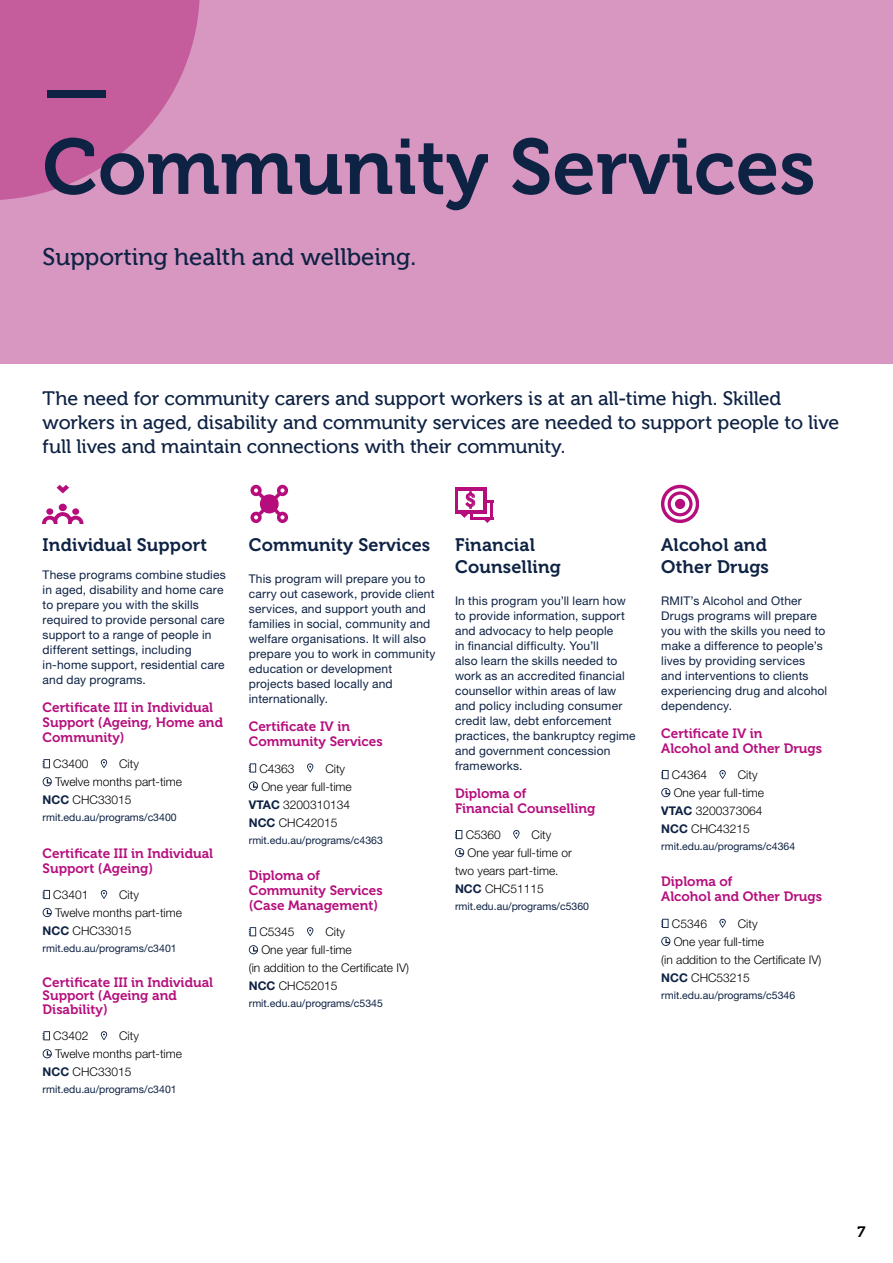
<style>
.page{position:relative;width:893px;height:1263px;background:#fff}
.page>*{position:absolute;margin:0;border:0;box-sizing:border-box;transform-origin:0 0}
.t1{font:78px/78px "Museo 700";color:#0e2244}
.t2{font:24px "Museo 500";color:#0e2244}
.t3{font:19.5px/24px "Museo 500";letter-spacing:-.01em;color:#0e2244}
.t4{font:18px/21.6px "Museo 700";letter-spacing:.01em;color:#0e2244}
.t5{font:18px "Museo 700";color:#b50e7c}
.t6{font:15px "Museo 700";color:#000}
.t7{font:13.5px/15px "Museo 700";color:#b50e7c}
.t8{font:12px/15px "Helvetica Neue LT Pro";letter-spacing:.015em;color:#0e2244}
.t9{font:300 12px "Helvetica Neue LT Pro";color:#000}
.t10{font:10.5px "Helvetica Neue LT Pro";color:#0e2244}
.s1{font-weight:700;color:#0e2244}
</style>
<div class="page">
<svg style="left:43px;top:759px;width:7px;height:9px"></svg>
<svg style="left:101px;top:759px;width:6px;height:9px"></svg>
<svg style="left:43px;top:777px;width:9px;height:9px"></svg>
<svg style="left:43px;top:890px;width:7px;height:9px"></svg>
<svg style="left:101px;top:890px;width:6px;height:9px"></svg>
<svg style="left:43px;top:908px;width:9px;height:9px"></svg>
<svg style="left:43px;top:1031px;width:7px;height:9px"></svg>
<svg style="left:101px;top:1031px;width:6px;height:9px"></svg>
<svg style="left:43px;top:1049px;width:9px;height:9px"></svg>
<svg style="left:249px;top:763px;width:7px;height:9px"></svg>
<svg style="left:307px;top:763px;width:6px;height:9px"></svg>
<svg style="left:249px;top:781px;width:9px;height:9px"></svg>
<svg style="left:249px;top:927px;width:7px;height:9px"></svg>
<svg style="left:307px;top:927px;width:6px;height:9px"></svg>
<svg style="left:249px;top:945px;width:9px;height:9px"></svg>
<svg style="left:455px;top:830px;width:7px;height:9px"></svg>
<svg style="left:513px;top:830px;width:7px;height:9px"></svg>
<svg style="left:455px;top:848px;width:9px;height:9px"></svg>
<svg style="left:661px;top:770px;width:8px;height:9px"></svg>
<svg style="left:719px;top:770px;width:7px;height:9px"></svg>
<svg style="left:661px;top:788px;width:9px;height:9px"></svg>
<svg style="left:661px;top:919px;width:8px;height:9px"></svg>
<svg style="left:719px;top:919px;width:7px;height:9px"></svg>
<svg style="left:661px;top:937px;width:9px;height:9px"></svg>
<div style="left:0;top:0;width:893px;height:364px;background:#d797c1"></div>
<svg style="left:0;top:0;width:200px;height:200px"></svg>
<svg style="left:57px;top:485px;width:12px;height:8px"></svg>
<div style="left:46px;top:508px;width:7px;height:7px;background:#b50e7c;border-radius:50%"></div>
<div style="left:72px;top:508px;width:7px;height:7px;background:#b50e7c;border-radius:50%"></div>
<div style="left:59px;top:504px;width:8px;height:7px;background:#b50e7c;border-radius:50%"></div>
<svg style="left:43px;top:512px;width:40px;height:11px"></svg>
<svg style="left:661px;top:485px;width:38px;height:38px"></svg>
<svg style="left:250px;top:485px;width:38px;height:38px"></svg>
<hr style="left:455px;top:510px;width:31px;height:3px;background:#b50e7c">
<hr style="left:455px;top:487px;width:31px;height:4px;background:#b50e7c">
<hr style="left:455px;top:487px;width:4px;height:26px;background:#b50e7c">
<hr style="left:483px;top:487px;width:3px;height:26px;background:#b50e7c">
<hr style="left:470px;top:517px;width:23px;height:3px;background:#b50e7c">
<hr style="left:470px;top:500px;width:23px;height:3px;background:#b50e7c">
<hr style="left:490px;top:500px;width:3px;height:20px;background:#b50e7c">
<svg style="left:484px;top:520px;width:7px;height:3px"></svg>
<div style="left:458px;top:491px;width:25px;height:19px;background:#fff"></div>
<svg style="left:459px;top:491px;width:16px;height:27px"></svg>
<h1 class="t1" style="left:43px;top:51px;width:775px">—<br>Community Services</h1>
<h2 class="t2" style="left:43px;top:244px;width:375px">Supporting health and wellbeing.</h2>
<h3 class="t3" style="left:43px;top:387px;width:798px">The need for community carers and support workers is at an all-time high. Skilled workers in aged, disability and community services are needed to support people to live full lives and maintain connections with their community.</h3>
<h3 class="t4" style="left:43px;top:534px;width:166px">Individual Support</h3>
<p class="t8" style="left:43px;top:567px;width:185px">These programs combine studies in aged, disability and home care to prepare you with the skills required to provide personal care support to a range of people in different settings, including in-home support, residential care and day programs.</p>
<p class="t7" style="left:43px;top:700px;width:182px">Certificate III in Individual<br>Support (Ageing, Home and<br>Community)</p>
<p class="t9" style="left:53px;top:757px;width:37px">C3400</p>
<p class="t9" style="left:119px;top:757px;width:21px">City</p>
<p class="t9" style="left:55px;top:775px;width:128px">Twelve months part-time</p>
<p class="t9" style="left:43px;top:793px;width:90px"><span class="s1">NCC</span> CHC33015</p>
<p class="t10" style="left:43px;top:811px;width:136px">rmit.edu.au/programs/c3400</p>
<p class="t7" style="left:43px;top:845px;width:172px">Certificate III in Individual<br>Support (Ageing)</p>
<p class="t9" style="left:53px;top:887px;width:37px">C3401</p>
<p class="t9" style="left:119px;top:887px;width:21px">City</p>
<p class="t9" style="left:55px;top:905px;width:128px">Twelve months part-time</p>
<p class="t9" style="left:43px;top:923px;width:90px"><span class="s1">NCC</span> CHC33015</p>
<p class="t10" style="left:43px;top:942px;width:136px">rmit.edu.au/programs/c3401</p>
<p class="t7" style="left:43px;top:975px;width:172px;line-height:13.5px">Certificate III in Individual<br>Support (Ageing and<br>Disability)</p>
<p class="t9" style="left:53px;top:1029px;width:37px">C3402</p>
<p class="t9" style="left:119px;top:1029px;width:21px">City</p>
<p class="t9" style="left:55px;top:1047px;width:128px">Twelve months part-time</p>
<p class="t9" style="left:43px;top:1065px;width:90px"><span class="s1">NCC</span> CHC33015</p>
<p class="t10" style="left:43px;top:1083px;width:136px">rmit.edu.au/programs/c3401</p>
<h3 class="t4" style="left:249px;top:534px;width:183px">Community Services</h3>
<p class="t8" style="left:249px;top:571px;width:188px">This program will prepare you to carry out casework, provide client services, and support youth and families in social, community and welfare organisations. It will also prepare you to work in community education or development projects based locally and internationally.</p>
<p class="t7" style="left:249px;top:719px;width:135px">Certificate IV in<br>Community Services</p>
<p class="t9" style="left:259px;top:761px;width:37px">C4363</p>
<p class="t9" style="left:325px;top:761px;width:21px">City</p>
<p class="t9" style="left:261px;top:779px;width:92px">One year full-time</p>
<p class="t9" style="left:249px;top:797px;width:103px"><span class="s1">VTAC</span> 3200310134</p>
<p class="t9" style="left:249px;top:815px;width:90px"><span class="s1">NCC</span> CHC42015</p>
<p class="t10" style="left:249px;top:833px;width:136px">rmit.edu.au/programs/c4363</p>
<p class="t7" style="left:249px;top:868px;width:135px">Diploma of<br>Community Services (Case Management)</p>
<p class="t9" style="left:259px;top:925px;width:37px">C5345</p>
<p class="t9" style="left:325px;top:925px;width:21px">City</p>
<p class="t9" style="left:261px;top:943px;width:92px">One year full-time</p>
<p class="t9" style="left:249px;top:961px;width:162px">(in addition to the Certificate IV)</p>
<p class="t9" style="left:249px;top:979px;width:90px"><span class="s1">NCC</span> CHC52015</p>
<p class="t10" style="left:249px;top:997px;width:136px">rmit.edu.au/programs/c5345</p>
<h3 class="t5" style="left:465px;top:490px;width:12px">$</h3>
<h3 class="t4" style="left:455px;top:534px;width:107px">Financial<br>Counselling</h3>
<p class="t8" style="left:455px;top:593px;width:182px">In this program you’ll learn how to provide information, support and advocacy to help people<br>in financial difficulty. You’ll<br>also learn the skills needed to work as an accredited financial counsellor within areas of law and policy including consumer credit law, debt enforcement practices, the bankruptcy regime and government concession frameworks.</p>
<p class="t7" style="left:455px;top:786px;width:142px">Diploma of<br>Financial Counselling</p>
<p class="t9" style="left:466px;top:827px;width:37px">C5360</p>
<p class="t9" style="left:532px;top:827px;width:21px">City</p>
<p class="t9" style="left:468px;top:845px;width:106px">One year full-time or</p>
<p class="t9" style="left:455px;top:863px;width:105px">two years part-time.</p>
<p class="t9" style="left:455px;top:881px;width:90px"><span class="s1">NCC</span> CHC51115</p>
<p class="t10" style="left:455px;top:900px;width:136px">rmit.edu.au/programs/c5360</p>
<h3 class="t4" style="left:661px;top:534px;width:109px">Alcohol and<br>Other Drugs</h3>
<p class="t8" style="left:661px;top:593px;width:168px">RMIT’s Alcohol and Other<br>Drugs programs will prepare you with the skills you need to make a difference to people’s lives by providing services and interventions to clients experiencing drug and alcohol dependency.</p>
<p class="t7" style="left:661px;top:726px;width:162px">Certificate IV in<br>Alcohol and Other Drugs</p>
<p class="t9" style="left:672px;top:767px;width:37px">C4364</p>
<p class="t9" style="left:738px;top:767px;width:21px">City</p>
<p class="t9" style="left:674px;top:785px;width:92px">One year full-time</p>
<p class="t9" style="left:661px;top:803px;width:103px"><span class="s1">VTAC</span> 3200373064</p>
<p class="t9" style="left:661px;top:821px;width:90px"><span class="s1">NCC</span> CHC43215</p>
<p class="t10" style="left:661px;top:840px;width:136px">rmit.edu.au/programs/c4364</p>
<p class="t7" style="left:661px;top:874px;width:162px">Diploma of<br>Alcohol and Other Drugs</p>
<p class="t9" style="left:672px;top:916px;width:37px">C5346</p>
<p class="t9" style="left:738px;top:916px;width:21px">City</p>
<p class="t9" style="left:674px;top:934px;width:92px">One year full-time</p>
<p class="t9" style="left:661px;top:952px;width:162px">(in addition to the Certificate IV)</p>
<p class="t9" style="left:661px;top:970px;width:90px"><span class="s1">NCC</span> CHC53215</p>
<p class="t10" style="left:661px;top:989px;width:136px">rmit.edu.au/programs/c5346</p>
<p class="t6" style="left:857px;top:1223px;width:10px">7</p>
</div>
